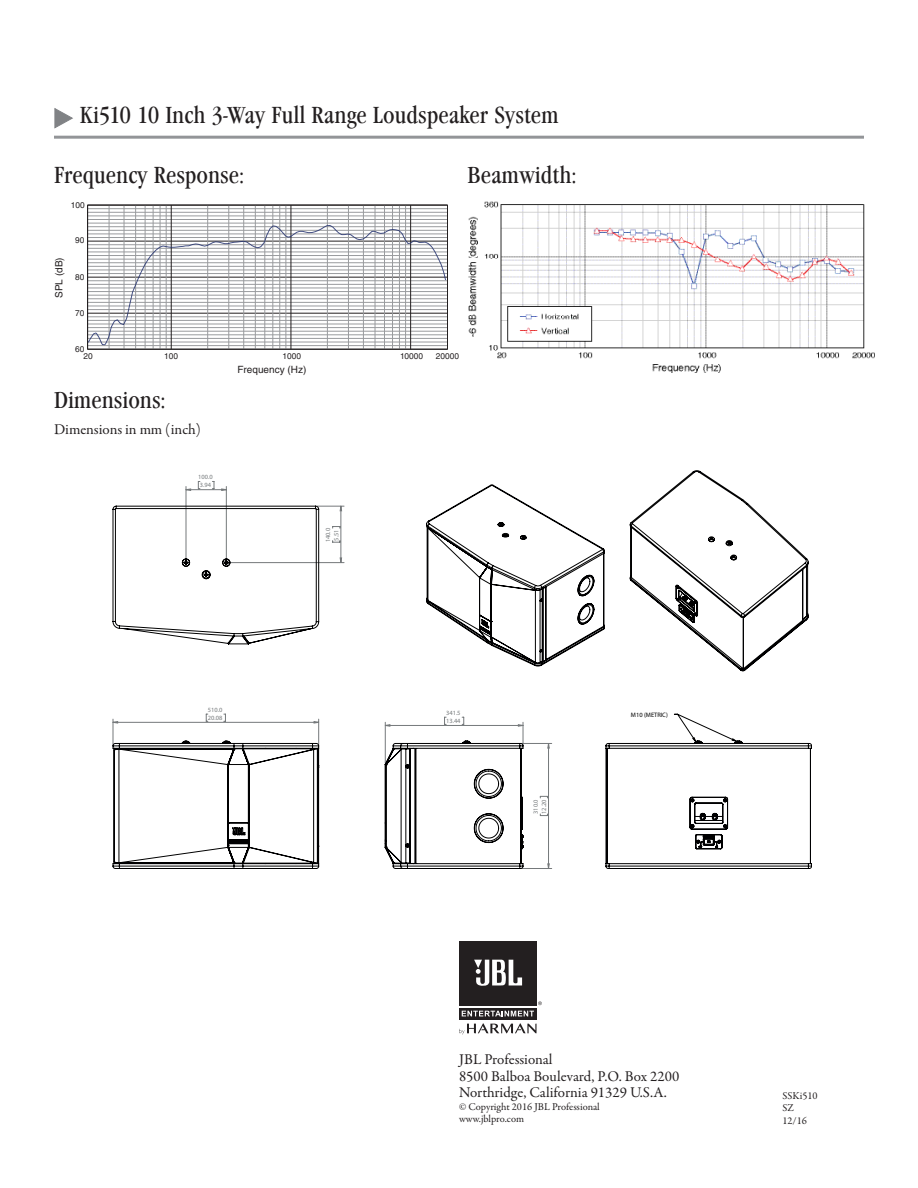
<style>
.page{position:relative;width:918px;height:1188px;background:#fff}
.page>*{position:absolute;margin:0;border:0;box-sizing:border-box;transform-origin:0 0}
.t1{font:24px "Garamond Cond ITC";color:#231f20}
.t2{font:15px "Garamond Premr Pro";color:#231f20}
.t3{font:10.5px "Garamond Premr Pro";color:#231f20}
.t4{font:10.05px "Helvetica";color:#231f20}
.t5{font:8.4px "Helvetica";color:#231f20}
.t6{font:6.45px/8.2px "Arial";color:#75797b}
.t7{font:6.45px "Arial";color:#000001}
</style>
<div class="page">
<svg style="left:113px;top:471px;width:699px;height:398px"></svg>
<hr style="left:54px;top:136px;width:810px;height:3px;background:#939598">
<svg style="left:538px;top:1001px;width:4px;height:4px"></svg>
<svg style="left:459px;top:1008px;width:78px;height:11px"></svg>
<div style="left:459px;top:941px;width:78px;height:64px;background:#231f20"></div>
<svg style="left:474px;top:960px;width:48px;height:26px"></svg>
<svg style="left:462px;top:1011px;width:72px;height:5px"></svg>
<svg style="left:459px;top:1023px;width:78px;height:12px"></svg>
<svg style="left:54px;top:108px;width:19px;height:21px"></svg>
<hr style="left:88px;top:208px;width:360px;height:1px;background:#999b9e">
<hr style="left:88px;top:212px;width:360px;height:1px;background:#999b9e">
<hr style="left:88px;top:216px;width:360px;height:1px;background:#999b9e">
<hr style="left:88px;top:219px;width:360px;height:1px;background:#999b9e">
<hr style="left:88px;top:223px;width:360px;height:1px;background:#999b9e">
<hr style="left:166px;top:205px;width:1px;height:144px;background:#999b9e">
<hr style="left:160px;top:205px;width:1px;height:144px;background:#999b9e">
<hr style="left:153px;top:205px;width:1px;height:144px;background:#999b9e">
<hr style="left:145px;top:205px;width:1px;height:144px;background:#999b9e">
<hr style="left:135px;top:205px;width:1px;height:144px;background:#999b9e">
<hr style="left:124px;top:205px;width:1px;height:144px;background:#999b9e">
<hr style="left:109px;top:205px;width:1px;height:144px;background:#999b9e">
<hr style="left:171px;top:205px;width:1px;height:144px;background:#231f20">
<hr style="left:286px;top:205px;width:1px;height:144px;background:#999b9e">
<hr style="left:280px;top:205px;width:1px;height:144px;background:#999b9e">
<hr style="left:273px;top:205px;width:1px;height:144px;background:#999b9e">
<hr style="left:265px;top:205px;width:1px;height:144px;background:#999b9e">
<hr style="left:255px;top:205px;width:1px;height:144px;background:#999b9e">
<hr style="left:243px;top:205px;width:1px;height:144px;background:#999b9e">
<hr style="left:229px;top:205px;width:1px;height:144px;background:#999b9e">
<hr style="left:207px;top:205px;width:1px;height:144px;background:#999b9e">
<hr style="left:291px;top:205px;width:1px;height:144px;background:#231f20">
<hr style="left:405px;top:205px;width:1px;height:144px;background:#999b9e">
<hr style="left:399px;top:205px;width:1px;height:144px;background:#999b9e">
<hr style="left:392px;top:205px;width:1px;height:144px;background:#999b9e">
<hr style="left:384px;top:205px;width:1px;height:144px;background:#999b9e">
<hr style="left:375px;top:205px;width:1px;height:144px;background:#999b9e">
<hr style="left:363px;top:205px;width:1px;height:144px;background:#999b9e">
<hr style="left:348px;top:205px;width:1px;height:144px;background:#999b9e">
<hr style="left:327px;top:205px;width:1px;height:144px;background:#999b9e">
<hr style="left:410px;top:205px;width:1px;height:144px;background:#231f20">
<div style="left:87px;top:205px;width:361px;height:145px;border:1px solid #231f20"></div>
<svg style="left:87px;top:225px;width:360px;height:121px"></svg>
<img style="left:468px;top:201px;width:406px;height:172px">
<p class="t1" style="left:80px;top:102px;width:481px">Ki510 10 Inch 3-Way Full Range Loudspeaker System</p>
<p class="t1" style="left:54px;top:162px;width:192px">Frequency Response:</p>
<p class="t1" style="left:468px;top:162px;width:111px">Beamwidth:</p>
<p class="t5" style="left:71px;top:200px;width:15px">100</p>
<p class="t4" style="left:53px;top:298px;width:42px;rotate:-90deg">SPL (dB)</p>
<p class="t5" style="left:75px;top:236px;width:11px">90</p>
<p class="t5" style="left:75px;top:272px;width:11px">80</p>
<p class="t5" style="left:75px;top:308px;width:11px">70</p>
<p class="t5" style="left:75px;top:344px;width:11px">60</p>
<p class="t5" style="left:83px;top:351px;width:11px">20</p>
<p class="t5" style="left:164px;top:351px;width:15px">100</p>
<p class="t5" style="left:283px;top:351px;width:20px">1000</p>
<p class="t5" style="left:400px;top:351px;width:25px">10000</p>
<p class="t5" style="left:436px;top:351px;width:25px">20000</p>
<p class="t4" style="left:238px;top:363px;width:70px">Frequency (Hz)</p>
<p class="t1" style="left:54px;top:387px;width:113px">Dimensions:</p>
<p class="t2" style="left:54px;top:420px;width:148px">Dimensions in mm (inch)</p>
<p class="t6" style="left:198px;top:473px;width:16px">100.0<br>3.94</p>
<p class="t6" style="left:208px;top:705px;width:16px">510.0<br>20.08</p>
<p class="t6" style="left:324px;top:542px;width:16px;rotate:-90deg">140.0<br>5.51</p>
<p class="t6" style="left:446px;top:708px;width:16px">341.5<br>13.44</p>
<p class="t7" style="left:631px;top:711px;width:38px">M10 (METRIC)</p>
<p class="t6" style="left:531px;top:814px;width:16px;rotate:-90deg">310.0<br>12.20</p>
<p class="t2" style="left:459px;top:1050px;width:95px">JBL Professional</p>
<p class="t2" style="left:459px;top:1067px;width:222px">8500 Balboa Boulevard, P.O. Box 2200</p>
<p class="t2" style="left:459px;top:1083px;width:209px">Northridge, California 91329 U.S.A.</p>
<p class="t3" style="left:459px;top:1100px;width:142px">© Copyright 2016 JBL Professional</p>
<p class="t3" style="left:459px;top:1113px;width:67px">www.jblpro.com</p>
<p class="t3" style="left:782px;top:1089px;width:37px">SSKi510</p>
<p class="t3" style="left:782px;top:1102px;width:13px">SZ</p>
<p class="t3" style="left:782px;top:1114px;width:26px">12/16</p>
</div>
